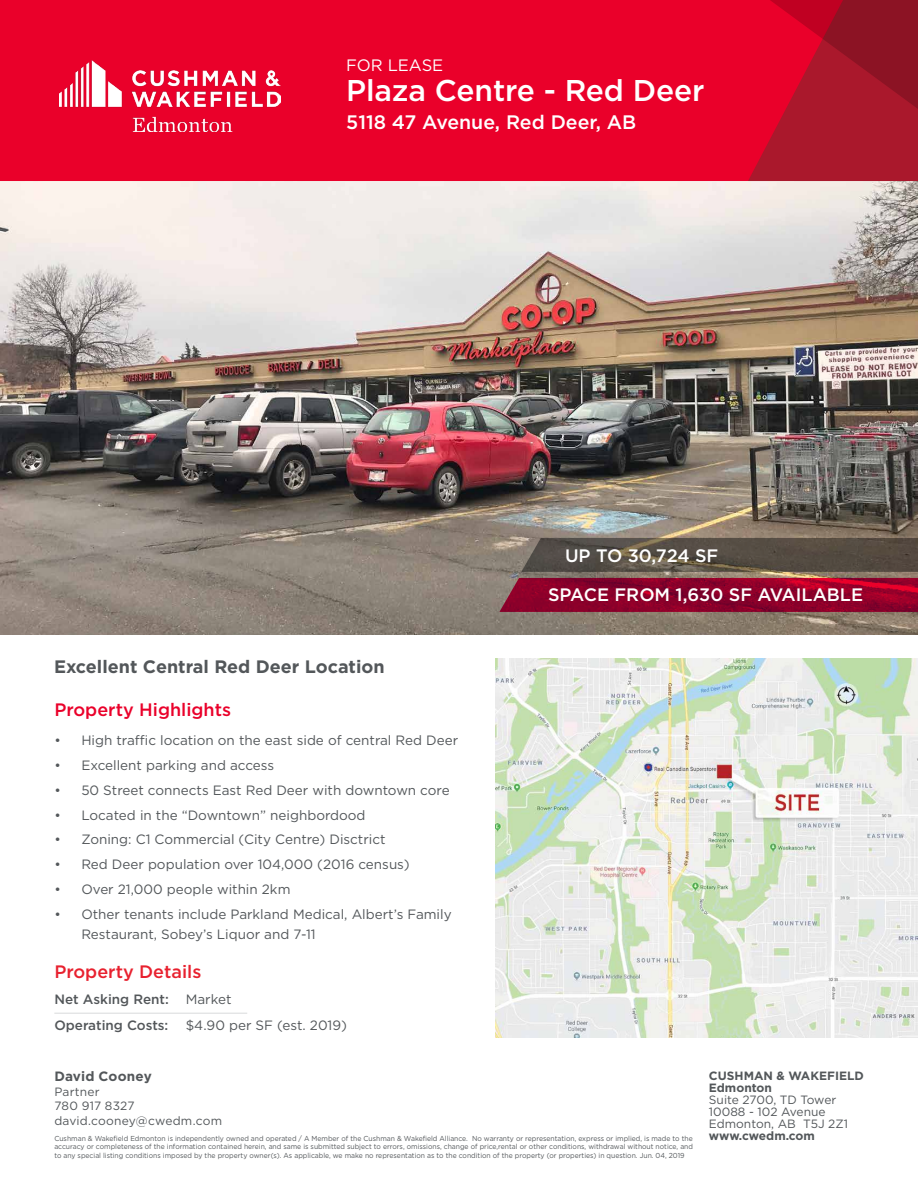
<style>
.page{position:relative;width:918px;height:1188px;background:#fff}
.page>*{position:absolute;margin:0;border:0;box-sizing:border-box;transform-origin:0 0}
.t1{font:500 30px "Gotham";letter-spacing:-.005em;color:#fff}
.t2{font:500 19.5px "Gotham";color:#fff}
.t3{font:500 18px "Gotham";color:#fff}
.t4{font:700 18px "Gotham";color:#53575a}
.t5{font:500 18px "Gotham";color:#ea002a}
.t6{font:500 18px "Gotham";color:#e8212f}
.t7{font:16.5px "Gotham";color:#fff}
.t8{font:13.5px/19.5px "Gotham";color:#53575a}
.t9{font:500 13.5px/26px "Gotham";color:#53575a}
.t10{font:700 13.5px "Gotham";letter-spacing:.01em;color:#53575a}
.t11{font:12px/12px "Gotham";color:#53575a}
.t12{font:700 12px/12px "Gotham";color:#53575a}
.t13{font:7.2px/8.7px "Gotham";color:#53575a;scale:.95 1}
.s1{font-weight:400}
</style>
<div class="page">
<img style="left:0;top:181px;width:918px;height:453px">
<svg style="left:521px;top:538px;width:397px;height:34px;background:#585046"></svg>
<svg style="left:499px;top:578px;width:419px;height:34px;background:#90032c"></svg>
<hr style="left:54px;top:1013px;width:193px;height:1px;background:#d9dadb">
<div style="left:0;top:0;width:918px;height:181px;background:#ea002a"></div>
<svg style="left:748px;top:0;width:170px;height:181px"></svg>
<img style="left:59px;top:60px;width:222px;height:72px">
<img style="left:496px;top:659px;width:422px;height:379px">
<h3 class="t7" style="left:346px;top:54px;width:99px">FOR LEASE</h3>
<h1 class="t1" style="left:346px;top:71px;width:360px">Plaza Centre - Red Deer</h1>
<h2 class="t2" style="left:346px;top:110px;width:292px">5118 47 Avenue, Red Deer, AB</h2>
<h3 class="t3" style="left:565px;top:544px;width:155px">UP TO 30,724 SF</h3>
<h3 class="t4" style="left:54px;top:655px;width:332px">Excellent Central Red Deer Location</h3>
<h3 class="t5" style="left:54px;top:698px;width:178px">Property Highlights</h3>
<h3 class="t8" style="left:54px;top:730px;width:405px">• High traffic location on the east side of central Red Deer</h3>
<h3 class="t8" style="left:54px;top:755px;width:221px">• Excellent parking and access</h3>
<h3 class="t8" style="left:54px;top:780px;width:397px">• 50 Street connects East Red Deer with downtown core</h3>
<h3 class="t8" style="left:54px;top:805px;width:313px">• Located in the “Downtown” neighbordood</h3>
<h3 class="t8" style="left:54px;top:830px;width:333px">• Zoning: C1 Commercial (City Centre) Disctrict</h3>
<h3 class="t8" style="left:54px;top:855px;width:357px">• Red Deer population over 104,000 (2016 census)</h3>
<h3 class="t8" style="left:54px;top:879px;width:238px">• Over 21,000 people within 2km</h3>
<h3 class="t8" style="left:81px;top:904px;width:372px;text-indent:-27px">• Other tenants include Parkland Medical, Albert’s Family<br>Restaurant, Sobey’s Liquor and 7-11</h3>
<h3 class="t6" style="left:54px;top:960px;width:149px">Property Details</h3>
<h3 class="t9" style="left:54px;top:986px;width:179px">Net Asking Rent: <span class="s1">Market<br></span>Operating Costs:</h3>
<h3 class="t8" style="left:186px;top:1015px;width:163px">$4.90 per SF (est. 2019)</h3>
<h3 class="t3" style="left:548px;top:583px;width:317px">SPACE FROM 1,630 SF AVAILABLE</h3>
<h3 class="t10" style="left:54px;top:1068px;width:99px">David Cooney</h3>
<h3 class="t11" style="left:54px;top:1084px;width:169px;line-height:14.4px">Partner<br>780 917 8327 david.cooney@cwedm.com</h3>
<h3 class="t12" style="left:709px;top:1070px;width:157px">CUSHMAN &amp; WAKEFIELD<br>Edmonton</h3>
<h3 class="t11" style="left:709px;top:1094px;width:141px">Suite 2700, TD Tower<br>10088 - 102 Avenue<br>Edmonton, AB T5J 2Z1</h3>
<p class="t13" style="left:54px;top:1134px;width:673px">Cushman &amp; Wakefield Edmonton is independently owned and operated / A Member of the Cushman &amp; Wakefield Alliance. No warranty or representation, express or implied, is made to the</p>
<h3 class="t12" style="left:709px;top:1130px;width:108px">www.cwedm.com</h3>
<p class="t13" style="left:54px;top:1142px;width:674px">accuracy or completeness of the information contained herein, and same is submitted subject to errors, omissions, change of price,rental or other conditions, withdrawal without notice, and to any special listing conditions imposed by the property owner(s). As applicable, we make no representation as to the condition of the property (or properties) in question. Jun. 04, 2019</p>
</div>
